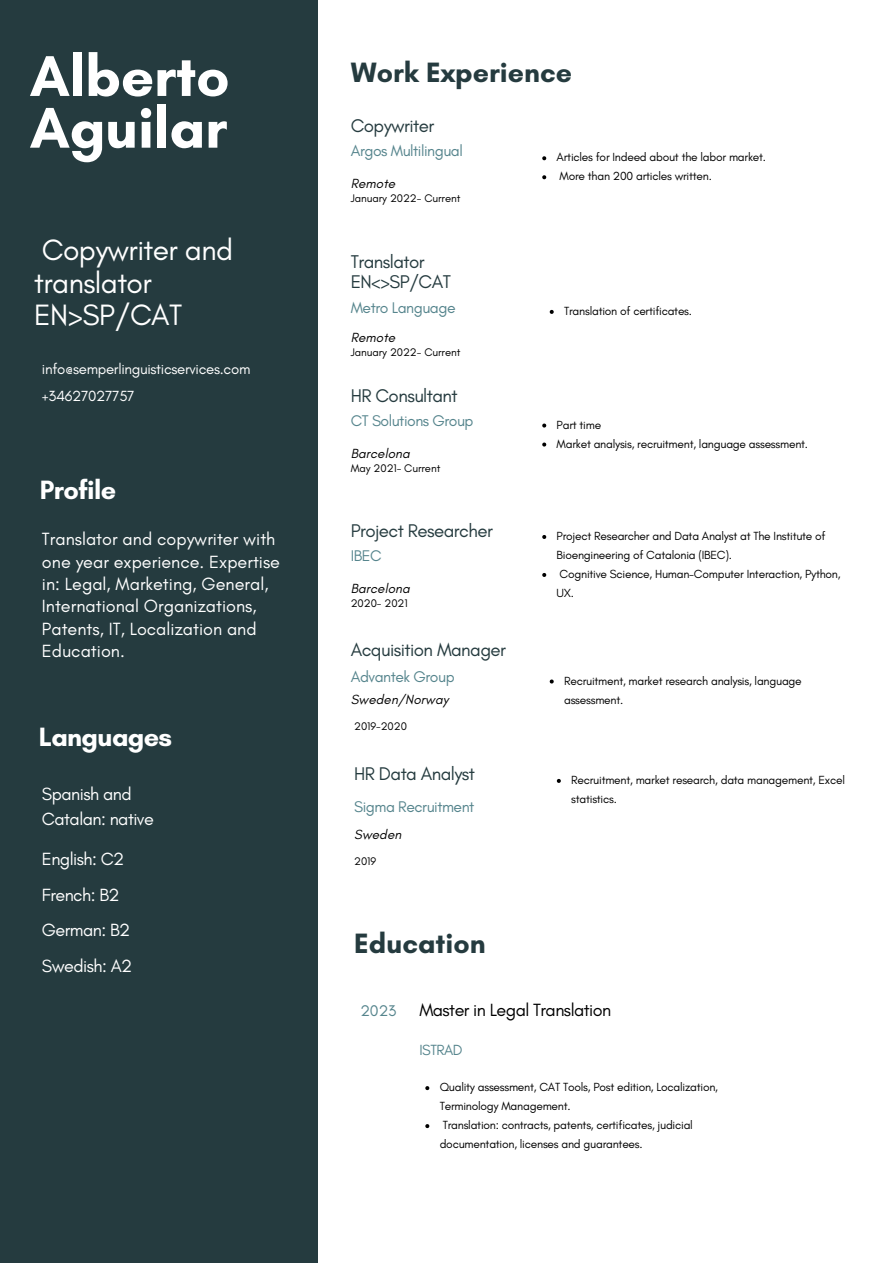
<style>
.page{position:relative;width:893px;height:1264px;background:#fff}
.page>*{position:absolute;margin:0;border:0;box-sizing:border-box;transform-origin:0 0}
.t1{font:700 58.5px/51.8px "Glacial Indifference";letter-spacing:-.005em;color:#fff}
.t2{font:30px/32.5px "Glacial Indifference";letter-spacing:-.02em;color:#fff}
.t3{font:700 28.5px "Glacial Indifference";color:#253b3f}
.t4{font:700 27px "Glacial Indifference";letter-spacing:-.025em;color:#fff}
.t5{font:18.75px/20.2px "Glacial Indifference";letter-spacing:-.03em;color:#253b3f}
.t6{font:18px/22.5px "Glacial Indifference";color:#fff}
.t7{font:18px/35.7px "Glacial Indifference";letter-spacing:-.03em;color:#fff}
.t8{font:18px "Glacial Indifference";letter-spacing:-.03em;color:#000}
.t9{font:15.75px "Glacial Indifference";letter-spacing:-.03em;color:#56858d}
.t10{font:15px/27px "Glacial Indifference";letter-spacing:-.02em;color:#fff}
.t11{font:15px "Glacial Indifference";letter-spacing:-.03em;color:#56858d}
.t12{font:italic 13.5px "Glacial Indifference";letter-spacing:.005em;color:#000}
.t13{font:12px/19px "Glacial Indifference";letter-spacing:-.02em;color:#000}
.t14{font:11.25px "Glacial Indifference";letter-spacing:-.005em;color:#000}
</style>
<div class="page">
<div style="left:0;top:0;width:318px;height:1262px;background:#253b3f"></div>
<svg style="left:542px;top:156px;width:4px;height:4px"></svg>
<svg style="left:542px;top:175px;width:4px;height:4px"></svg>
<svg style="left:542px;top:423px;width:4px;height:4px"></svg>
<svg style="left:542px;top:442px;width:4px;height:4px"></svg>
<svg style="left:542px;top:535px;width:4px;height:4px"></svg>
<svg style="left:542px;top:573px;width:4px;height:4px"></svg>
<svg style="left:549px;top:310px;width:4px;height:4px"></svg>
<svg style="left:549px;top:679px;width:4px;height:4px"></svg>
<svg style="left:557px;top:779px;width:3px;height:4px"></svg>
<svg style="left:425px;top:1086px;width:4px;height:4px"></svg>
<svg style="left:425px;top:1124px;width:4px;height:4px"></svg>
<h1 class="t1" style="left:30px;top:50px;width:201px">Alberto<br>Aguilar</h1>
<h2 class="t2" style="left:34px;top:233px;width:200px">Copywriter and translator<br>EN&gt;SP/CAT</h2>
<p class="t10" style="left:42px;top:355px;width:210px">info@semperlinguisticservices.com +34627027757</p>
<h3 class="t4" style="left:40px;top:473px;width:78px">Profile</h3>
<h3 class="t6" style="left:42px;top:527px;width:239px">Translator and copywriter with one year experience. Expertise in: Legal, Marketing, General,<br>International Organizations,<br>Patents, IT, Localization and<br>Education.</h3>
<h3 class="t4" style="left:39px;top:720px;width:135px">Languages</h3>
<h3 class="t7" style="left:42px;top:781px;width:113px;line-height:24.8px">Spanish and<br>Catalan: native</h3>
<h3 class="t7" style="left:42px;top:840px;width:84px">English: C2</h3>
<h3 class="t7" style="left:42px;top:876px;width:92px">French: B2<br>German: B2<br>Swedish: A2</h3>
<h3 class="t3" style="left:351px;top:55px;width:223px">Work Experience</h3>
<h3 class="t5" style="left:351px;top:115px;width:85px">Copywriter</h3>
<h3 class="t9" style="left:351px;top:141px;width:114px">Argos Multilingual</h3>
<p class="t12" style="left:351px;top:175px;width:46px">Remote</p>
<p class="t14" style="left:351px;top:191px;width:111px">January 2022- Current</p>
<h3 class="t5" style="left:351px;top:251px;width:102px">Translator<br>EN&lt;&gt;SP/CAT</h3>
<h3 class="t9" style="left:351px;top:298px;width:106px">Metro Language</h3>
<p class="t12" style="left:351px;top:329px;width:46px">Remote</p>
<p class="t14" style="left:351px;top:345px;width:111px">January 2022- Current</p>
<h3 class="t5" style="left:351px;top:385px;width:108px">HR Consultant</h3>
<h3 class="t9" style="left:351px;top:411px;width:124px">CT Solutions Group</h3>
<p class="t12" style="left:351px;top:444px;width:61px">Barcelona</p>
<p class="t14" style="left:351px;top:461px;width:91px">May 2021- Current</p>
<p class="t13" style="left:556px;top:147px;width:211px">Articles for Indeed about the labor market.<br>More than 200 articles written.</p>
<p class="t13" style="left:564px;top:301px;width:129px">Translation of certificates.</p>
<p class="t13" style="left:556px;top:415px;width:253px">Part time<br>Market analysis, recruitment, language assessment.</p>
<h3 class="t5" style="left:351px;top:520px;width:143px">Project Researcher</h3>
<p class="t13" style="left:556px;top:526px;width:285px">Project Researcher and Data Analyst at The Institute of Bioengineering of Catalonia (IBEC).<br>Cognitive Science, Human-Computer Interaction, Python, UX.</p>
<h3 class="t9" style="left:351px;top:546px;width:32px">IBEC</h3>
<p class="t12" style="left:351px;top:580px;width:61px">Barcelona</p>
<p class="t14" style="left:351px;top:596px;width:58px">2020- 2021</p>
<h3 class="t5" style="left:351px;top:639px;width:157px">Acquisition Manager</h3>
<h3 class="t9" style="left:351px;top:666px;width:105px">Advantek Group</h3>
<p class="t12" style="left:351px;top:691px;width:99px">Sweden/Norway</p>
<p class="t14" style="left:354px;top:719px;width:54px">2019-2020</p>
<h3 class="t5" style="left:354px;top:763px;width:122px">HR Data Analyst</h3>
<h3 class="t9" style="left:354px;top:796px;width:122px">Sigma Recruitment</h3>
<p class="t12" style="left:354px;top:826px;width:49px">Sweden</p>
<p class="t14" style="left:354px;top:854px;width:24px">2019</p>
<h3 class="t3" style="left:354px;top:926px;width:133px">Education</h3>
<p class="t13" style="left:564px;top:670px;width:239px">Recruitment, market research analysis, language assessment.</p>
<p class="t13" style="left:571px;top:770px;width:275px">Recruitment, market research, data management, Excel statistics.</p>
<h3 class="t9" style="left:360px;top:1001px;width:38px">2023</h3>
<h3 class="t8" style="left:419px;top:998px;width:193px">Master in Legal Translation</h3>
<p class="t11" style="left:419px;top:1040px;width:45px">ISTRAD</p>
<p class="t13" style="left:439px;top:1077px;width:280px">Quality assessment, CAT Tools, Post edition, Localization, Terminology Management.<br>Translation: contracts, patents, certificates, judicial documentation, licenses and guarantees.</p>
</div>
